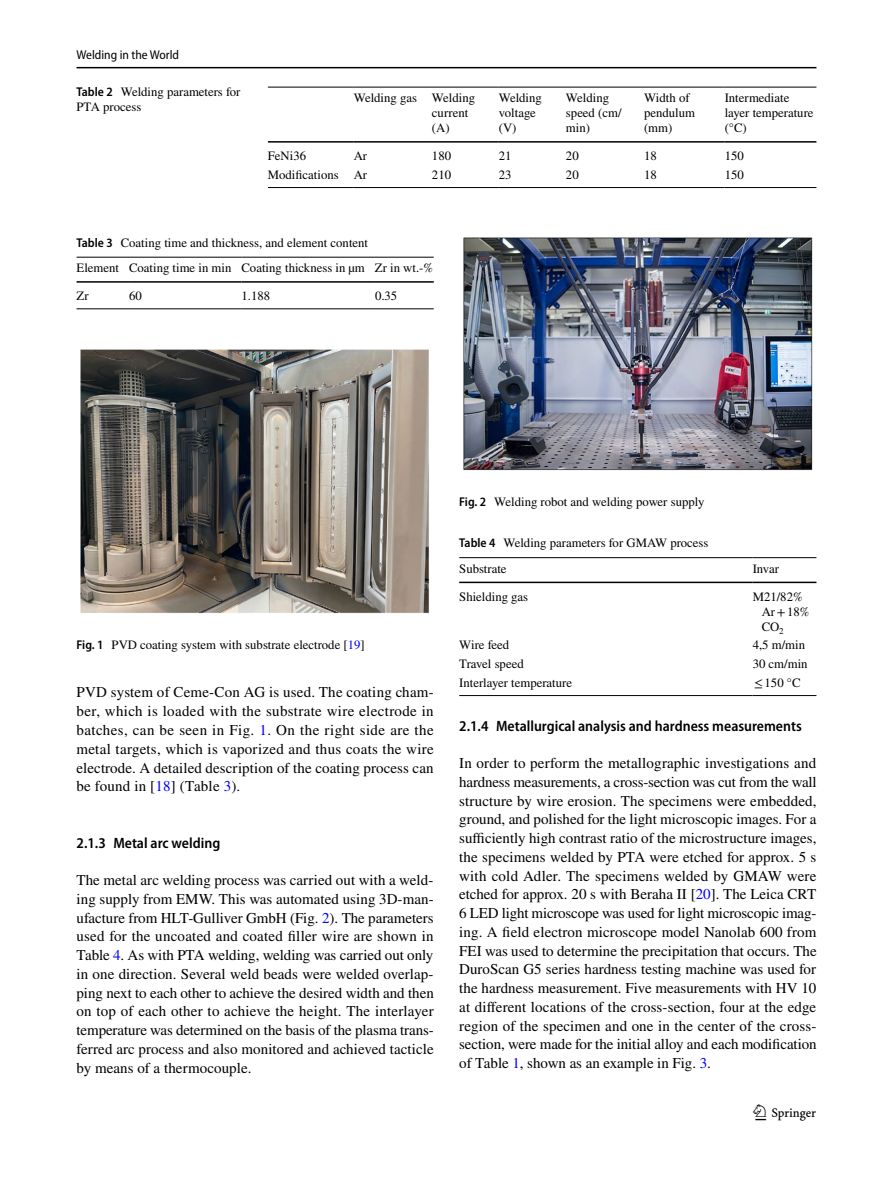
<style>
.page{position:relative;width:893px;height:1187px;background:#fff}
.page>*{position:absolute;margin:0;border:0;box-sizing:border-box;transform-origin:0 0}
.t1{font:22.5px "Springnew Regular 3";color:#000}
.t2{font:15px/18.8px "STIX";letter-spacing:.005em;color:#000;text-align:justify}
.t3{font:600 semi-condensed 15px "Myriad Pro";color:#000}
.t4{font:12.75px/15px "STIX";color:#000}
.t5{font:semi-condensed 12.75px "Myriad Pro";color:#000}
.s1{font-family:"Myriad Pro";font-weight:600;font-stretch:semi-condensed}
.s2{color:#00f}
</style>
<div class="page">
<hr style="left:77px;top:67px;width:739px;height:1px;background:#000">
<hr style="left:268px;top:87px;width:86px;height:1px;background:#000">
<hr style="left:268px;top:141px;width:86px;height:2px;background:#000">
<hr style="left:354px;top:87px;width:78px;height:1px;background:#000">
<hr style="left:354px;top:141px;width:78px;height:2px;background:#000">
<hr style="left:432px;top:87px;width:67px;height:1px;background:#000">
<hr style="left:432px;top:141px;width:67px;height:2px;background:#000">
<hr style="left:499px;top:87px;width:67px;height:1px;background:#000">
<hr style="left:499px;top:141px;width:67px;height:2px;background:#000">
<hr style="left:566px;top:87px;width:78px;height:1px;background:#000">
<hr style="left:566px;top:141px;width:78px;height:2px;background:#000">
<hr style="left:644px;top:87px;width:81px;height:1px;background:#000">
<hr style="left:644px;top:141px;width:81px;height:2px;background:#000">
<hr style="left:725px;top:87px;width:91px;height:1px;background:#000">
<hr style="left:725px;top:141px;width:91px;height:2px;background:#000">
<hr style="left:268px;top:187px;width:86px;height:1px;background:#000">
<hr style="left:354px;top:187px;width:78px;height:1px;background:#000">
<hr style="left:432px;top:187px;width:67px;height:1px;background:#000">
<hr style="left:499px;top:187px;width:67px;height:1px;background:#000">
<hr style="left:566px;top:187px;width:78px;height:1px;background:#000">
<hr style="left:644px;top:187px;width:81px;height:1px;background:#000">
<hr style="left:725px;top:187px;width:91px;height:1px;background:#000">
<img style="left:81px;top:350px;width:348px;height:263px">
<hr style="left:77px;top:257px;width:52px;height:1px;background:#000">
<hr style="left:77px;top:281px;width:52px;height:1px;background:#000">
<hr style="left:129px;top:257px;width:112px;height:1px;background:#000">
<hr style="left:129px;top:281px;width:112px;height:1px;background:#000">
<hr style="left:241px;top:257px;width:134px;height:1px;background:#000">
<hr style="left:241px;top:281px;width:134px;height:1px;background:#000">
<hr style="left:375px;top:257px;width:59px;height:1px;background:#000">
<hr style="left:375px;top:281px;width:59px;height:1px;background:#000">
<hr style="left:77px;top:308px;width:52px;height:1px;background:#000">
<hr style="left:129px;top:308px;width:112px;height:1px;background:#000">
<hr style="left:241px;top:308px;width:134px;height:1px;background:#000">
<hr style="left:375px;top:308px;width:59px;height:1px;background:#000">
<div style="left:459px;top:237px;width:357px;height:233px;background:linear-gradient(to bottom,#fff,#fff)"></div>
<img style="left:463px;top:237px;width:349px;height:233px">
<hr style="left:459px;top:557px;width:294px;height:1px;background:#000">
<hr style="left:459px;top:581px;width:294px;height:2px;background:#000">
<hr style="left:753px;top:557px;width:63px;height:1px;background:#000">
<hr style="left:753px;top:581px;width:63px;height:2px;background:#000">
<hr style="left:459px;top:695px;width:294px;height:1px;background:#000">
<hr style="left:753px;top:695px;width:63px;height:1px;background:#000">
<p class="t5" style="left:77px;top:48px;width:104px">Welding in the World</p>
<p class="t4" style="left:77px;top:85px;width:166px"><span class="s1">Table 2</span> Welding parameters for<br>PTA process</p>
<p class="t4" style="left:432px;top:91px;width:45px;text-indent:-78px">Welding gas Welding current (A)</p>
<p class="t4" style="left:499px;top:91px;width:45px">Welding voltage (V)</p>
<p class="t4" style="left:566px;top:91px;width:57px">Welding speed (cm/ min)</p>
<p class="t4" style="left:644px;top:91px;width:52px">Width of pendulum (mm)</p>
<p class="t4" style="left:725px;top:91px;width:90px">Intermediate layer temperature (°C)</p>
<p class="t4" style="left:268px;top:149px;width:40px">FeNi36</p>
<p class="t4" style="left:354px;top:149px;width:15px">Ar</p>
<p class="t4" style="left:432px;top:149px;width:21px">180</p>
<p class="t4" style="left:499px;top:149px;width:14px">21</p>
<p class="t4" style="left:566px;top:149px;width:14px">20</p>
<p class="t4" style="left:644px;top:149px;width:14px">18</p>
<p class="t4" style="left:725px;top:149px;width:21px">150</p>
<p class="t4" style="left:268px;top:168px;width:101px">Modifications Ar</p>
<p class="t4" style="left:432px;top:168px;width:21px">210</p>
<p class="t4" style="left:499px;top:168px;width:14px">23</p>
<p class="t4" style="left:566px;top:168px;width:14px">20</p>
<p class="t4" style="left:644px;top:168px;width:14px">18</p>
<p class="t4" style="left:725px;top:168px;width:21px">150</p>
<p class="t4" style="left:77px;top:230px;width:358px;line-height:25.5px"><span class="s1">Table 3</span> Coating time and thickness, and element content<br>Element Coating time in min Coating thickness in µm Zr in wt.-%</p>
<p class="t4" style="left:77px;top:289px;width:14px">Zr</p>
<p class="t4" style="left:129px;top:289px;width:14px">60</p>
<p class="t4" style="left:242px;top:289px;width:30px">1.188</p>
<p class="t4" style="left:375px;top:289px;width:24px">0.35</p>
<p class="t4" style="left:77px;top:637px;width:290px"><span class="s1">Fig. 1</span> PVD coating system with substrate electrode [<span class="s2">19</span>]</p>
<p class="t2" style="left:77px;top:684px;width:359px">PVD system of Ceme-Con AG is used. The coating cham&shy;ber, which is loaded with the substrate wire electrode in batches, can be seen in Fig. <span class="s2">1</span>. On the right side are the metal targets, which is vaporized and thus coats the wire electrode. A detailed description of the coating process can be found in [<span class="s2">18</span>] (Table <span class="s2">3</span>).</p>
<p class="t3" style="left:77px;top:834px;width:145px">2.1.3 Metal arc welding</p>
<p class="t2" style="left:77px;top:871px;width:359px">The metal arc welding process was carried out with a weld&shy;ing supply from EMW. This was automated using 3D-man&shy;ufacture from HLT-Gulliver GmbH (Fig. <span class="s2">2</span>). The parameters used for the uncoated and coated filler wire are shown in Table <span class="s2">4</span>. As with PTA welding, welding was carried out only in one direction. Several weld beads were welded overlap&shy;ping next to each other to achieve the desired width and then on top of each other to achieve the height. The interlayer temperature was determined on the basis of the plasma trans&shy;ferred arc process and also monitored and achieved tacticle by means of a thermocouple.</p>
<p class="t4" style="left:459px;top:494px;width:247px"><span class="s1">Fig. 2</span> Welding robot and welding power supply</p>
<p class="t4" style="left:459px;top:531px;width:251px;line-height:25.5px"><span class="s1">Table 4</span> Welding parameters for GMAW process<br>Substrate</p>
<p class="t4" style="left:753px;top:561px;width:28px">Invar</p>
<p class="t4" style="left:459px;top:589px;width:70px">Shielding gas</p>
<p class="t4" style="left:762px;top:589px;width:49px;text-indent:-9px">M21/82%<br>Ar+18%<br>CO<sub>2</sub></p>
<p class="t4" style="left:459px;top:638px;width:51px">Wire feed</p>
<p class="t4" style="left:753px;top:638px;width:54px">4,5 m/min</p>
<p class="t4" style="left:459px;top:657px;width:66px">Travel speed</p>
<p class="t4" style="left:753px;top:657px;width:56px">30 cm/min</p>
<p class="t4" style="left:459px;top:676px;width:114px">Interlayer temperature</p>
<p class="t4" style="left:754px;top:676px;width:48px">≤150 °C</p>
<p class="t3" style="left:459px;top:717px;width:344px">2.1.4 Metallurgical analysis and hardness measurements</p>
<p class="t2" style="left:459px;top:754px;width:359px">In order to perform the metallographic investigations and hardness measurements, a cross-section was cut from the wall structure by wire erosion. The specimens were embedded, ground, and polished for the light microscopic images. For a sufficiently high contrast ratio of the microstructure images, the specimens welded by PTA were etched for approx. 5 s with cold Adler. The specimens welded by GMAW were etched for approx. 20 s with Beraha II [<span class="s2">20</span>]. The Leica CRT 6 LED light microscope was used for light microscopic imag&shy;ing. A field electron microscope model Nanolab 600 from FEI was used to determine the precipitation that occurs. The DuroScan G5 series hardness testing machine was used for the hardness measurement. Five measurements with HV 10 at different locations of the cross-section, four at the edge region of the specimen and one in the center of the cross&shy;section, were made for the initial alloy and each modification of Table <span class="s2">1</span>, shown as an example in Fig. <span class="s2">3</span>.</p>
<h1 class="t1" style="left:755px;top:1104px;width:62px">1 3</h1>
</div>
